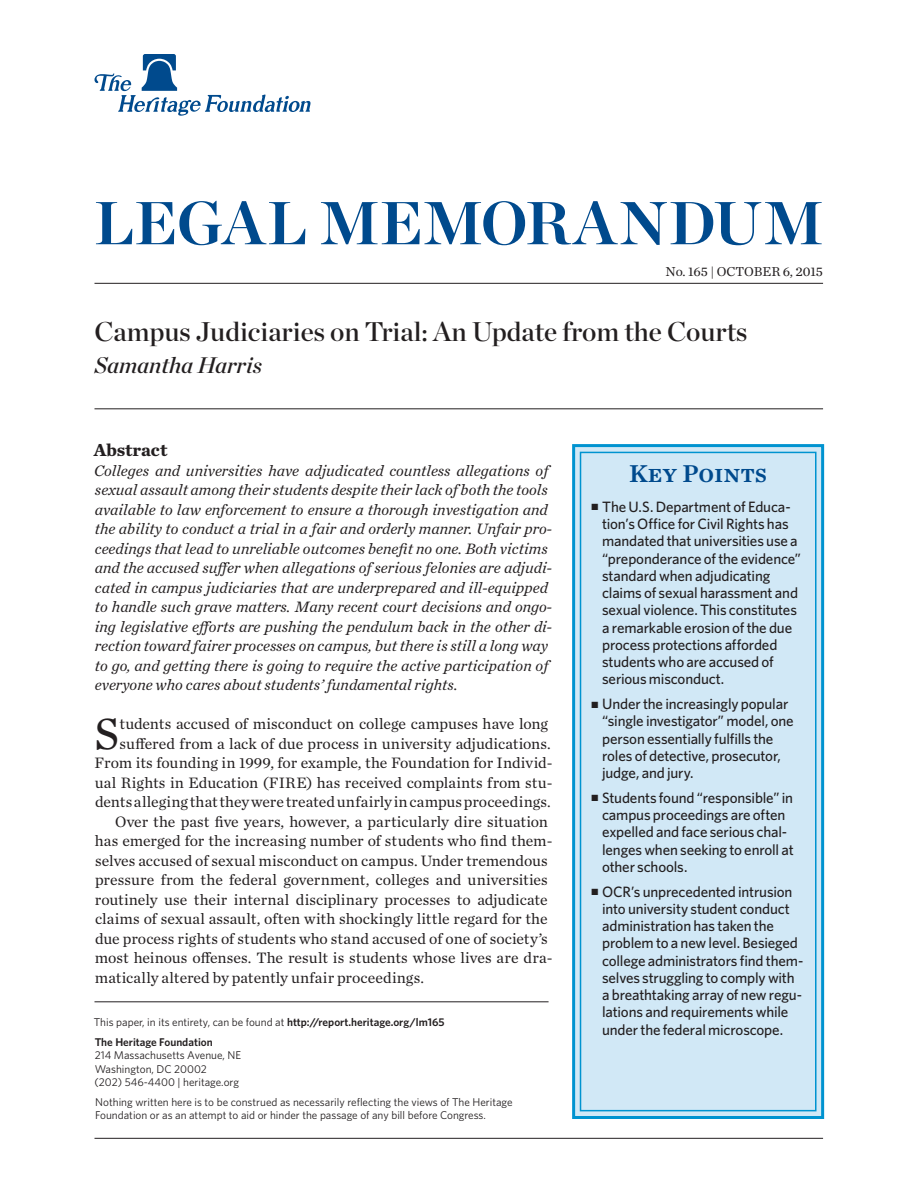
<style>
.page{position:relative;width:918px;height:1188px;background:#fff}
.page>*{position:absolute;margin:0;border:0;box-sizing:border-box;transform-origin:0 0}
.t1{font:60.45px "Chronicle Display Bold SC800";color:#004a8d}
.Body_Text__Drop_Cap{font:45.45px "Chronicle Text G1";color:#231f20}
.t2{font:27px "Chronicle Display Semi";color:#231f20}
.t3{font:25.5px "Chronicle Text G1 Semi";color:#004a8d}
.Byline{font:italic 22.5px "Chronicle Display Semi";color:#231f20}
.Main_Header{font:700 18px "Chronicle Text G1";color:#231f20}
.Abstract{font:italic 15.75px/19.5px "Chronicle Text G1";color:#231f20}
.Body_Text{font:15.75px/19.5px "Chronicle Text G1";letter-spacing:-.005em;color:#231f20}
.Body_Text__Drop_Cap-2{font:15.75px/19.5px "Chronicle Text G1";letter-spacing:-.005em;color:#231f20;text-align:right}
.t4{font:500 15px/17.2px "Whitney";letter-spacing:-.01em;color:#231f20}
.Dateline{font:13.5px "Chronicle Text G1";color:#231f20}
.Disclaimer{font:11.25px/13.5px "Whitney";color:#231f20}
.THF_Address_Block{font:11.25px "Whitney";color:#231f20}
.First_Line{font:11.25px "Whitney";color:#231f20}
.THF_Address_Block-2{font:600 11.25px "Whitney";color:#231f20}
.s1{font-weight:600}
</style>
<div class="page">
<svg style="left:94px;top:54px;width:217px;height:62px"></svg>
<div style="left:572px;top:444px;width:252px;height:675px;background:#d1e8f6;border:3px solid #0093d0"></div>
<div style="left:580px;top:452px;width:237px;height:659px;border:2px solid #0093d0"></div>
<hr style="left:94px;top:1138px;width:729px;height:1px;background:#231f20">
<hr style="left:94px;top:1002px;width:455px;height:1px;background:#231f20">
<hr style="left:94px;top:283px;width:729px;height:1px;background:#231f20">
<hr style="left:94px;top:409px;width:729px;height:1px;background:#231f20">
<h1 class="t1" style="left:94px;top:174px;width:731px">LEGAL MEMORANDUM</h1>
<p class="Dateline" style="left:666px;top:262px;width:159px">No. 165 | October 6, 2015</p>
<p class="t2" style="left:94px;top:311px;width:655px">Campus Judiciaries on Trial: An Update from the Courts</p>
<p class="Byline" style="left:94px;top:347px;width:169px">Samantha Harris</p>
<p class="Main_Header" style="left:94px;top:435px;width:75px">Abstract</p>
<p class="Abstract" style="left:94px;top:460px;width:460px">Colleges and universities have adjudicated countless allegations of sexual assault among their students despite their lack of both the tools available to law enforcement to ensure a thorough investigation and the ability to conduct a trial in a fair and orderly manner. Unfair pro&shy;ceedings that lead to unreliable outcomes benefit no one. Both victims and the accused suffer when allegations of serious felonies are adjudi&shy;cated in campus judiciaries that are underprepared and ill-equipped to handle such grave matters. Many recent court decisions and ongo&shy;ing legislative efforts are pushing the pendulum back in the other di&shy;rection toward fairer processes on campus, but there is still a long way to go, and getting there is going to require the active participation of everyone who cares about students’ fundamental rights.</p>
<p class="Body_Text__Drop_Cap" style="left:95px;top:699px;width:26px">S</p>
<p class="Body_Text__Drop_Cap-2" style="left:94px;top:713px;width:460px">tudents accused of misconduct on college campuses have long suffered from a lack of due process in university adjudications.<br>From its founding in 1999, for example, the Foundation for Individ&shy;ual Rights in Education (FIRE) has received complaints from stu&shy;dents alleging that they were treated unfairly in campus proceedings.</p>
<p class="Body_Text" style="left:95px;top:811px;width:459px;text-indent:20px">Over the past five years, however, a particularly dire situation has emerged for the increasing number of students who find them&shy;selves accused of sexual misconduct on campus. Under tremendous pressure from the federal government, colleges and universities routinely use their internal disciplinary processes to adjudicate claims of sexual assault, often with shockingly little regard for the due process rights of students who stand accused of one of society’s most heinous offenses. The result is students whose lives are dra&shy;matically altered by patently unfair proceedings.</p>
<p class="First_Line" style="left:94px;top:1015px;width:352px">This paper, in its entirety, can be found at <span class="s1">http://report.heritage.org/lm165</span></p>
<p class="THF_Address_Block-2" style="left:95px;top:1034px;width:120px">The Heritage Foundation</p>
<p class="THF_Address_Block" style="left:95px;top:1048px;width:148px">214 Massachusetts Avenue, NE</p>
<p class="THF_Address_Block" style="left:95px;top:1061px;width:114px">Washington, DC 20002</p>
<p class="THF_Address_Block" style="left:94px;top:1075px;width:146px">(202) 546-4400 | heritage.org</p>
<p class="Disclaimer" style="left:95px;top:1095px;width:419px">Nothing written here is to be construed as necessarily reflecting the views of The Heritage<br>Foundation or as an attempt to aid or hinder the passage of any bill before Congress.</p>
<h3 class="t3" style="left:629px;top:454px;width:139px">Key Points</h3>
<p class="t4" style="left:602px;top:498px;width:200px;text-indent:-10px">■ The U.S. Department of Educa&shy;tion’s Office for Civil Rights has mandated that universities use a “preponderance of the evidence” standard when adjudicating claims of sexual harassment and sexual violence. This constitutes a remarkable erosion of the due process protections afforded students who are accused of serious misconduct.</p>
<p class="t4" style="left:602px;top:695px;width:193px;text-indent:-10px">■ Under the increasingly popular “single investigator” model, one person essentially fulfills the roles of detective, prosecutor, judge, and jury.</p>
<p class="t4" style="left:602px;top:789px;width:193px;text-indent:-10px">■ Students found “responsible” in campus proceedings are often expelled and face serious chal&shy;lenges when seeking to enroll at other schools.</p>
<p class="t4" style="left:602px;top:882px;width:203px;text-indent:-10px">■ OCR’s unprecedented intrusion into university student conduct administration has taken the problem to a new level. Besieged college administrators find them&shy;selves struggling to comply with a breathtaking array of new regu&shy;lations and requirements while under the federal microscope.</p>
</div>
